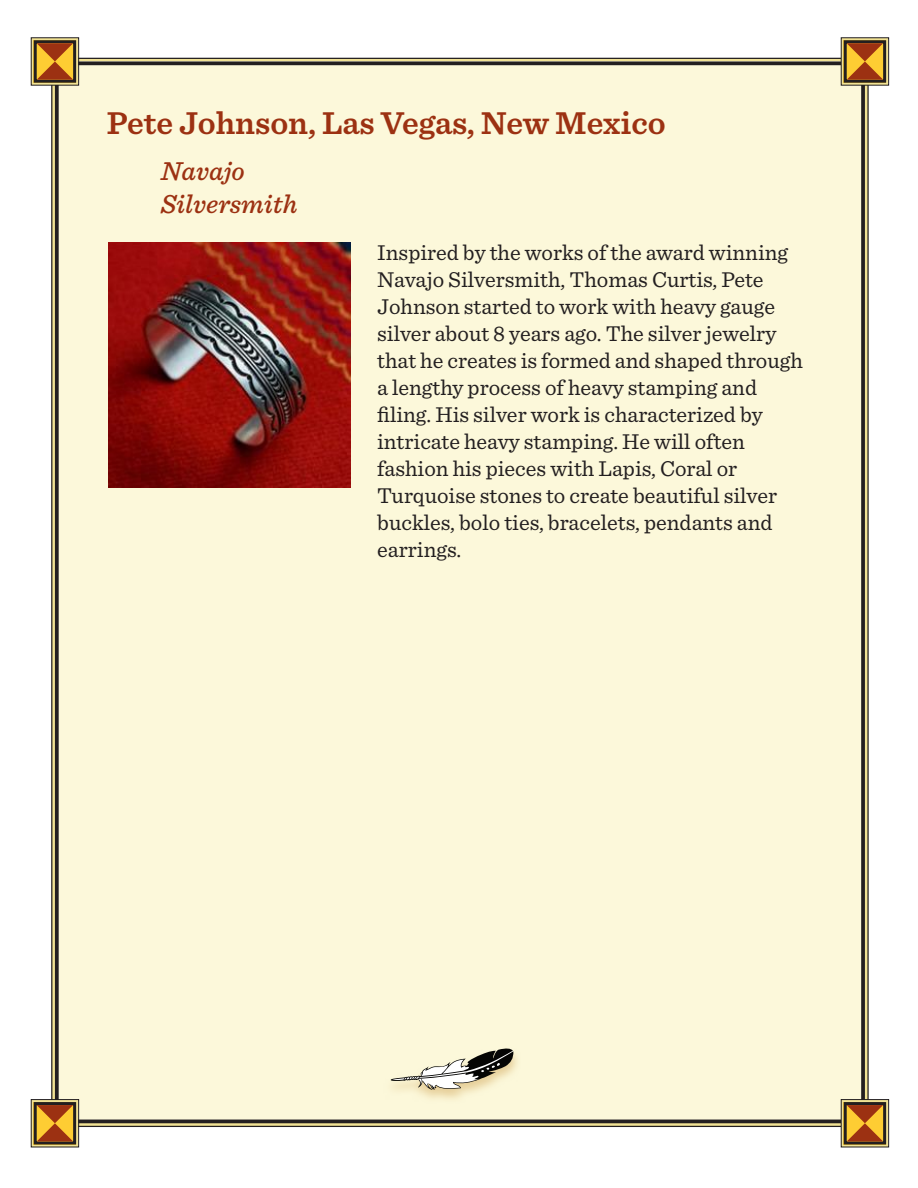
<style>
.page{position:relative;width:918px;height:1188px;background:#fff}
.page>*{position:absolute;margin:0;border:0;box-sizing:border-box;transform-origin:0 0}
.t1{font:600 33px "Sentinel";color:#9c3112}
.t2{font:italic 500 27px/32.4px "Sentinel";color:#9c3112}
.t3{font:22.5px/27px "Sentinel";color:#231f20}
</style>
<div class="page">
<div style="left:51px;top:57px;width:818px;height:1070px;background:#fcf8da"></div>
<div style="left:55px;top:61px;width:810px;height:1062px;border:4px solid #231f20"></div>
<svg style="left:840px;top:1099px;width:50px;height:49px;background:#a67838"></svg>
<svg style="left:840px;top:37px;width:50px;height:49px;background:#a77838"></svg>
<svg style="left:30px;top:37px;width:50px;height:49px;background:#a67838"></svg>
<svg style="left:30px;top:1099px;width:50px;height:49px;background:#a67838"></svg>
<svg style="left:384px;top:1047px;width:137px;height:57px;background:#f9f4d3"></svg>
<svg style="left:391px;top:1048px;width:123px;height:42px;background:#c7c2ad"></svg>
<img style="left:108px;top:243px;width:242px;height:244px">
<h1 class="t1" style="left:107px;top:98px;width:560px">Pete Johnson, Las Vegas, New Mexico</h1>
<p class="t2" style="left:161px;top:154px;width:138px">Navajo<br>Silversmith</p>
<p class="t3" style="left:377px;top:238px;width:427px">Inspired by the works of the award winning Navajo Silversmith, Thomas Curtis, Pete Johnson started to work with heavy gauge silver about 8 years ago. The silver jewelry that he creates is formed and shaped through a lengthy process of heavy stamping and filing. His silver work is characterized by intricate heavy stamping. He will often fashion his pieces with Lapis, Coral or Turquoise stones to create beautiful silver buckles, bolo ties, bracelets, pendants and earrings.</p>
</div>
